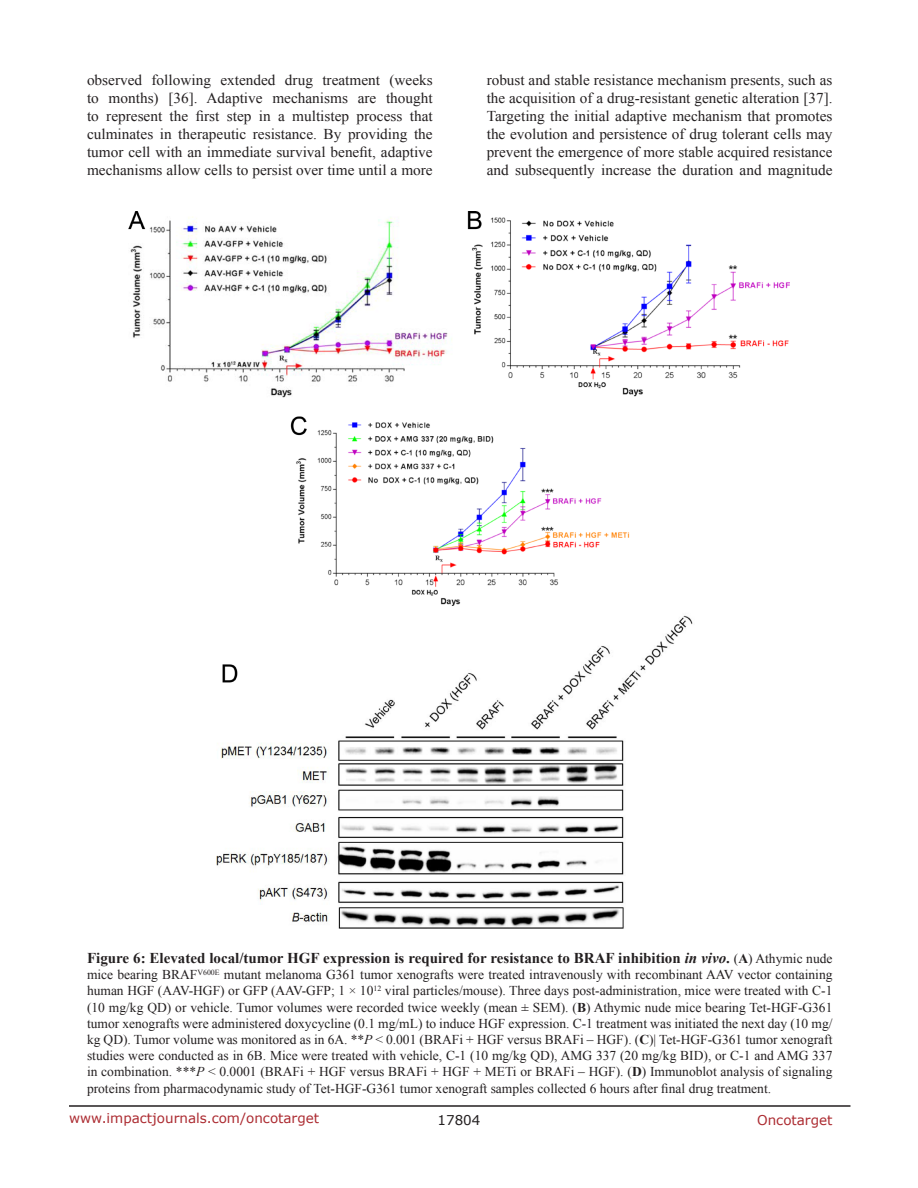
<style>
.page{position:relative;width:918px;height:1188px;background:#fff}
.page>*{position:absolute;margin:0;border:0;box-sizing:border-box;transform-origin:0 0}
.BodyText{font:15px/18px "Times New Roman";color:#231f20;text-align:justify}
.FigureText{font:700 15px "Times New Roman";color:#231f20}
.FigureText-2{font:13.5px/16.2px "Times New Roman";color:#231f20;text-align:justify}
.t1{font:13.5px "Verdana";color:#ac2b31}
.t2{font:13.5px "Verdana";color:#231f20}
.s1{font-style:italic}
.s2{font-weight:400;font-size:13.5px}
.s3{font-size:13.5px}
.s4{font-weight:700}
</style>
<div class="page">
<hr style="left:69px;top:1105px;width:781px;height:2px;background:#231f20">
<img style="left:128px;top:211px;width:662px;height:718px">
<p class="BodyText" style="left:87px;top:71px;width:347px">observed following extended drug treatment (weeks to months) [36]. Adaptive mechanisms are thought to represent the first step in a multistep process that culminates in therapeutic resistance. By providing the tumor cell with an immediate survival benefit, adaptive mechanisms allow cells to persist over time until a more</p>
<p class="BodyText" style="left:487px;top:71px;width:347px">robust and stable resistance mechanism presents, such as the acquisition of a drug-resistant genetic alteration [37].<br>Targeting the initial adaptive mechanism that promotes the evolution and persistence of drug tolerant cells may prevent the emergence of more stable acquired resistance and subsequently increase the duration and magnitude</p>
<p class="FigureText" style="left:87px;top:948px;width:747px">Figure 6: Elevated local/tumor HGF expression is required for resistance to BRAF inhibition <span class="s1">in vivo</span>. <span class="s2">(</span><span class="s3">A</span><span class="s2">) Athymic nude</span></p>
<p class="FigureText-2" style="left:87px;top:966px;width:747px">mice bearing BRAF<sup>V600E</sup> mutant melanoma G361 tumor xenografts were treated intravenously with recombinant AAV vector containing human HGF (AAV-HGF) or GFP (AAV-GFP; 1 × 10<sup>12</sup> viral particles/mouse). Three days post-administration, mice were treated with C-1 (10 mg/kg QD) or vehicle. Tumor volumes were recorded twice weekly (mean ± SEM). (<span class="s4">B</span>) Athymic nude mice bearing Tet-HGF-G361 tumor xenografts were administered doxycycline (0.1 mg/mL) to induce HGF expression. C-1 treatment was initiated the next day (10 mg/ kg QD). Tumor volume was monitored as in 6A. **<span class="s1">P</span> &lt; 0.001 (BRAFi + HGF versus BRAFi – HGF). (<span class="s4">C</span>)| Tet-HGF-G361 tumor xenograft studies were conducted as in 6B. Mice were treated with vehicle, C-1 (10 mg/kg QD), AMG 337 (20 mg/kg BID), or C-1 and AMG 337 in combination. ***<span class="s1">P</span> &lt; 0.0001 (BRAFi + HGF versus BRAFi + HGF + METi or BRAFi – HGF). (<span class="s4">D</span>) Immunoblot analysis of signaling proteins from pharmacodynamic study of Tet-HGF-G361 tumor xenograft samples collected 6 hours after final drug treatment.</p>
<p class="t1" style="left:69px;top:1109px;width:252px">www.impactjournals.com/oncotarget</p>
<p class="t2" style="left:438px;top:1111px;width:44px">17804</p>
<p class="t1" style="left:757px;top:1111px;width:77px">Oncotarget</p>
</div>
